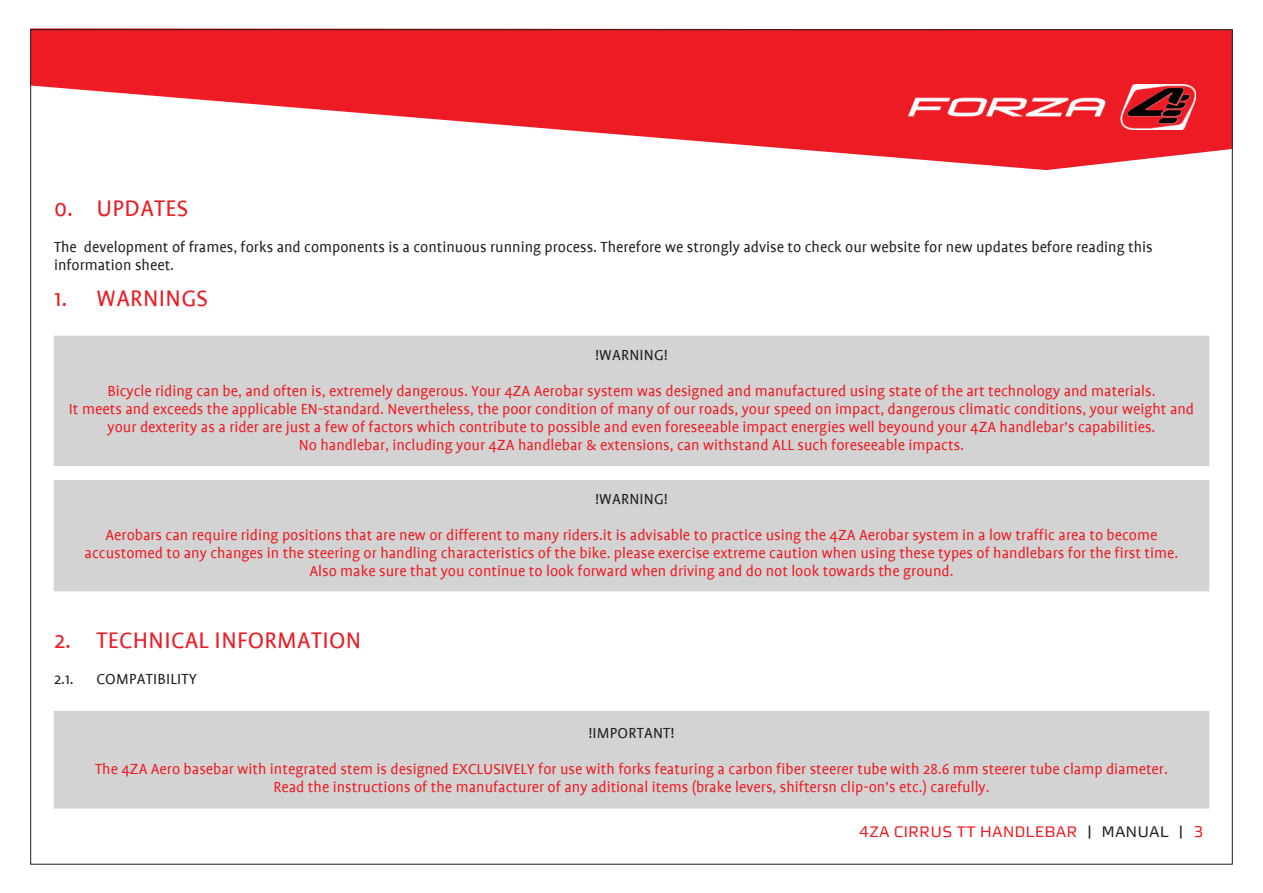
<style>
.page{position:relative;width:1263px;height:893px;background:#fff}
.page>*{position:absolute;margin:0;border:0;box-sizing:border-box;transform-origin:0 0}
.t1{font:25.5px "Profile";letter-spacing:.015em;color:#ed1c24}
.t2{font:18px "Morgan Sn Caps";color:#ed1c24}
.t3{font:16.5px/18px "Profile";color:#ed1c24;text-align:center}
.t4{font:16.5px/18px "Profile";color:#221f1f}
.s1{color:#221f1f}
</style>
<div class="page">
<svg style="left:30px;top:28px;width:1201px;height:142px;fill:#ed1c24"></svg>
<img style="left:908px;top:84px;width:288px;height:46px">
<div style="left:54px;top:336px;width:1155px;height:129px;background:#d3d3d3"></div>
<div style="left:54px;top:480px;width:1155px;height:111px;background:#d3d3d3"></div>
<div style="left:54px;top:711px;width:1155px;height:97px;background:#d3d3d3"></div>
<h1 class="t1" style="left:54px;top:197px;width:136px">0. UPDATES</h1>
<p class="t4" style="left:54px;top:239px;width:1100px">The development of frames, forks and components is a continuous running process. Therefore we strongly advise to check our website for new updates before reading this information sheet.</p>
<h1 class="t1" style="left:54px;top:287px;width:155px">1. WARNINGS</h1>
<p class="t4" style="left:595px;top:347px;width:74px">!WARNING!</p>
<p class="t3" style="left:69px;top:383px;width:1127px">Bicycle riding can be, and often is, extremely dangerous. Your 4ZA Aerobar system was designed and manufactured using state of the art technology and materials.<br>It meets and exceeds the applicable EN-standard. Nevertheless, the poor condition of many of our roads, your speed on impact, dangerous climatic conditions, your weight and your dexterity as a rider are just a few of factors which contribute to possible and even foreseeable impact energies well beyound your 4ZA handlebar’s capabilities.<br>No handlebar, including your 4ZA handlebar &amp; extensions, can withstand ALL such foreseeable impacts.</p>
<p class="t4" style="left:595px;top:491px;width:74px">!WARNING!</p>
<p class="t3" style="left:85px;top:526px;width:1095px">Aerobars can require riding positions that are new or different to many riders.it is advisable to practice using the 4ZA Aerobar system in a low traffic area to become accustomed to any changes in the steering or handling characteristics of the bike. please exercise extreme caution when using these types of handlebars for the first time.<br>Also make sure that you continue to look forward when driving and do not look towards the ground.</p>
<h1 class="t1" style="left:54px;top:629px;width:309px">2. TECHNICAL INFORMATION</h1>
<p class="t4" style="left:54px;top:671px;width:21px">2.1.</p>
<p class="t4" style="left:97px;top:671px;width:102px">COMPATIBILITY</p>
<p class="t4" style="left:589px;top:725px;width:87px">!IMPORTANT!</p>
<p class="t3" style="left:95px;top:760px;width:1074px">The 4ZA Aero basebar with integrated stem is designed EXCLUSIVELY for use with forks featuring a carbon fiber steerer tube with 28.6 mm steerer tube clamp diameter.<br>Read the instructions of the manufacturer of any aditional items (brake levers, shiftersn clip-on’s etc.) carefully.</p>
<p class="t2" style="left:859px;top:823px;width:346px">4ZA CIRRUS TT HANDLEBAR <span class="s1">| MANUAL |</span> 3</p>
</div>
